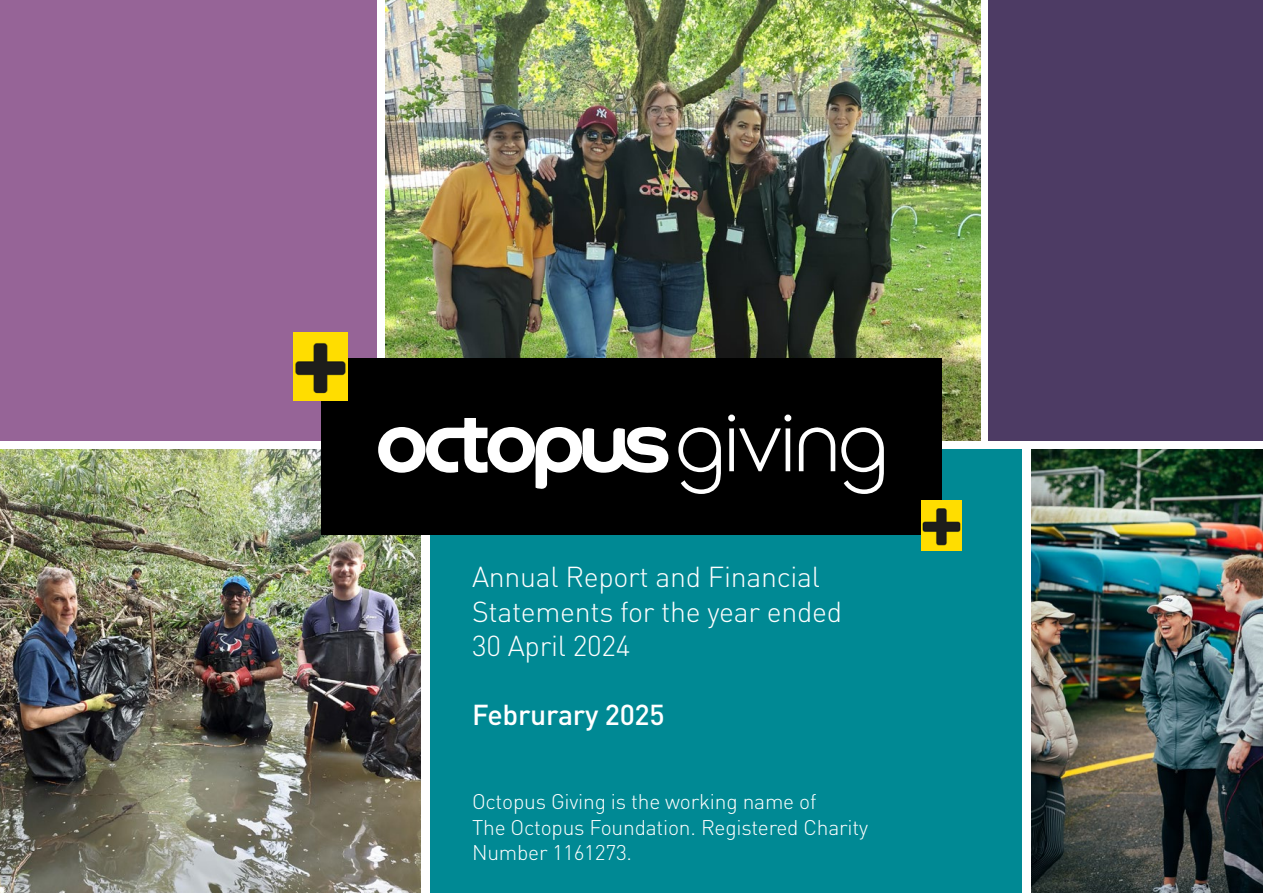
<style>
.page{position:relative;width:1263px;height:893px;background:#fff}
.page>*{position:absolute;margin:0;border:0;box-sizing:border-box;transform-origin:0 0}
.t1{font:300 28.5px/34.5px "DIN Pro";letter-spacing:-.01em;color:#fff}
.t2{font:500 28.5px "DIN Pro";letter-spacing:-.01em;color:#fff}
.t3{font:300 21px/25.2px "DIN Pro";letter-spacing:-.01em;color:#fff}
</style>
<div class="page">
<div style="left:0;top:0;width:376px;height:441px;background:#966497"></div>
<img style="left:386px;top:0;width:594px;height:441px">
<div style="left:431px;top:449px;width:591px;height:444px;background:#008994"></div>
<img style="left:0;top:449px;width:421px;height:444px">
<div style="left:989px;top:0;width:274px;height:441px;background:#4d3b64"></div>
<img style="left:1031px;top:449px;width:232px;height:444px">
<div style="left:321px;top:358px;width:620px;height:177px;background:#000"></div>
<svg style="left:378px;top:418px;width:291px;height:71px"></svg>
<svg style="left:678px;top:427px;width:43px;height:67px"></svg>
<svg style="left:739px;top:428px;width:42px;height:44px"></svg>
<div style="left:728px;top:415px;width:7px;height:6px;border:2px solid #fff;border-radius:50%"></div>
<div style="left:729px;top:428px;width:5px;height:43px;border:2px solid #fff"></div>
<div style="left:784px;top:415px;width:7px;height:6px;border:2px solid #fff;border-radius:50%"></div>
<div style="left:785px;top:428px;width:5px;height:43px;border:2px solid #fff"></div>
<svg style="left:798px;top:427px;width:86px;height:67px"></svg>
<img style="left:293px;top:333px;width:55px;height:68px">
<img style="left:921px;top:501px;width:40px;height:50px">
<h1 class="t1" style="left:472px;top:559px;width:372px">Annual Report and Financial<br>Statements for the year ended<br>30 April 2024</h1>
<h1 class="t2" style="left:472px;top:695px;width:194px">Februrary 2025</h1>
<p class="t3" style="left:472px;top:788px;width:398px">Octopus Giving is the working name of<br>The Octopus Foundation. Registered Charity<br>Number 1161273.</p>
</div>
